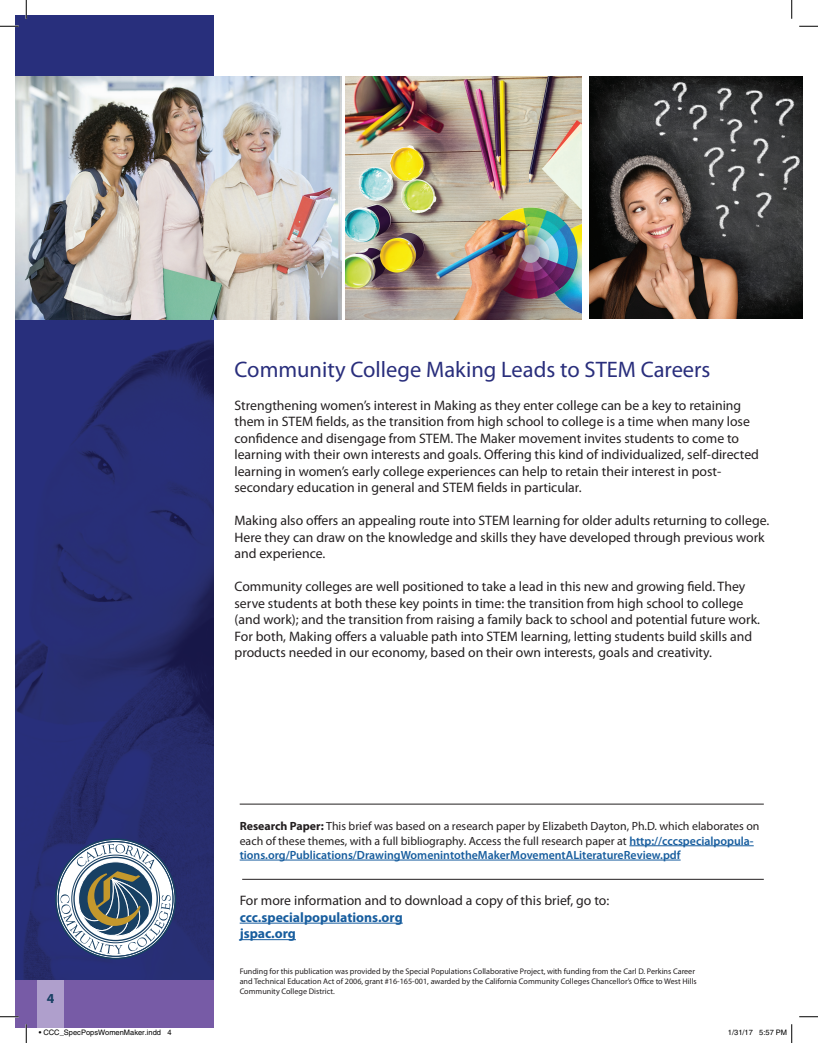
<style>
.page{position:relative;width:818px;height:1043px;background:#fff}
.page>*{position:absolute;margin:0;border:0;box-sizing:border-box;transform-origin:0 0}
.t1{font:22.5px "Myriad Pro";color:#292e7c}
.t2{font:13.75px/16.5px "Myriad Pro";color:#231f20}
.t3{font:700 13.75px/16.5px "Myriad Pro";color:#175d9e}
.t4{font:700 13.75px "Myriad Pro";color:#184063}
.t5{font:11.88px/14.2px "Myriad Pro";color:#231f20}
.t6{font:8.12px/9.8px "Myriad Pro";color:#231f20}
.t7{font:7.5px "Helvetica";color:#000}
.s1{font-weight:700}
.s2{font-weight:600;color:#175d9e}
</style>
<div class="page">
<img style="left:15px;top:15px;width:198px;height:965px">
<div style="left:55px;top:838px;width:121px;height:121px;border:2px solid #184063;border-radius:50%"></div>
<svg style="left:60px;top:844px;width:111px;height:109px"></svg>
<hr style="left:240px;top:922px;width:162px;height:1px;background:#175d9e">
<hr style="left:240px;top:939px;width:56px;height:1px;background:#175d9e">
<div style="left:15px;top:980px;width:198px;height:48px;background:#775ba6"></div>
<hr style="left:242px;top:879px;width:521px;height:1px;background:#231f20">
<hr style="left:629px;top:845px;width:124px;height:1px;background:#175d9e">
<hr style="left:240px;top:859px;width:440px;height:1px;background:#175d9e">
<hr style="left:240px;top:803px;width:523px;height:1px;background:#231f20">
<div style="left:37px;top:980px;width:27px;height:48px;background:#af9fcc"></div>
<img style="left:345px;top:76px;width:237px;height:244px">
<img style="left:15px;top:76px;width:326px;height:244px">
<img style="left:589px;top:76px;width:213px;height:243px">
<svg style="left:0;top:25px;width:19px;height:2px"></svg>
<svg style="left:799px;top:25px;width:19px;height:2px"></svg>
<svg style="left:0;top:1016px;width:19px;height:1px"></svg>
<svg style="left:799px;top:1016px;width:19px;height:1px"></svg>
<svg style="left:25px;top:0;width:2px;height:19px"></svg>
<svg style="left:25px;top:1024px;width:2px;height:18px"></svg>
<svg style="left:791px;top:0;width:1px;height:19px"></svg>
<svg style="left:791px;top:1024px;width:1px;height:18px"></svg>
<h1 class="t1" style="left:234px;top:355px;width:477px">Community College Making Leads to STEM Careers</h1>
<p class="t2" style="left:234px;top:397px;width:526px">Strengthening women’s interest in Making as they enter college can be a key to retaining them in STEM fields, as the transition from high school to college is a time when many lose confidence and disengage from STEM. The Maker movement invites students to come to learning with their own interests and goals. Offering this kind of individualized, self-directed learning in women’s early college experiences can help to retain their interest in post&shy;secondary education in general and STEM fields in particular.</p>
<p class="t2" style="left:234px;top:512px;width:536px">Making also offers an appealing route into STEM learning for older adults returning to college.<br>Here they can draw on the knowledge and skills they have developed through previous work and experience.</p>
<p class="t2" style="left:234px;top:578px;width:527px">Community colleges are well positioned to take a lead in this new and growing field. They serve students at both these key points in time: the transition from high school to college (and work); and the transition from raising a family back to school and potential future work.<br>For both, Making offers a valuable path into STEM learning, letting students build skills and products needed in our economy, based on their own interests, goals and creativity.</p>
<p class="t5" style="left:240px;top:819px;width:521px"><span class="s1">Research Paper:</span> This brief was based on a research paper by Elizabeth Dayton, Ph.D. which elaborates on each of these themes, with a full bibliography. Access the full research paper at <span class="s2">http://cccspecialpopula&shy;tions.org/Publications/DrawingWomenintotheMakerMovementALiteratureReview.pdf</span></p>
<p class="t2" style="left:240px;top:892px;width:371px">For more information and to download a copy of this brief, go to:</p>
<p class="t3" style="left:240px;top:908px;width:164px">ccc.specialpopulations.org jspac.org</p>
<p class="t6" style="left:240px;top:966px;width:458px">Funding for this publication was provided by the Special Populations Collaborative Project, with funding from the Carl D. Perkins Career and Technical Education Act of 2006, grant #16-165-001, awarded by the California Community Colleges Chancellor’s Office to West Hills<br>Community College District.</p>
<p class="t4" style="left:47px;top:989px;width:9px">4</p>
<p class="t7" style="left:39px;top:1028px;width:134px">• CCC_SpecPopsWomenMaker.indd 4</p>
<p class="t7" style="left:728px;top:1028px;width:61px">1/31/17 5:57 PM</p>
</div>
